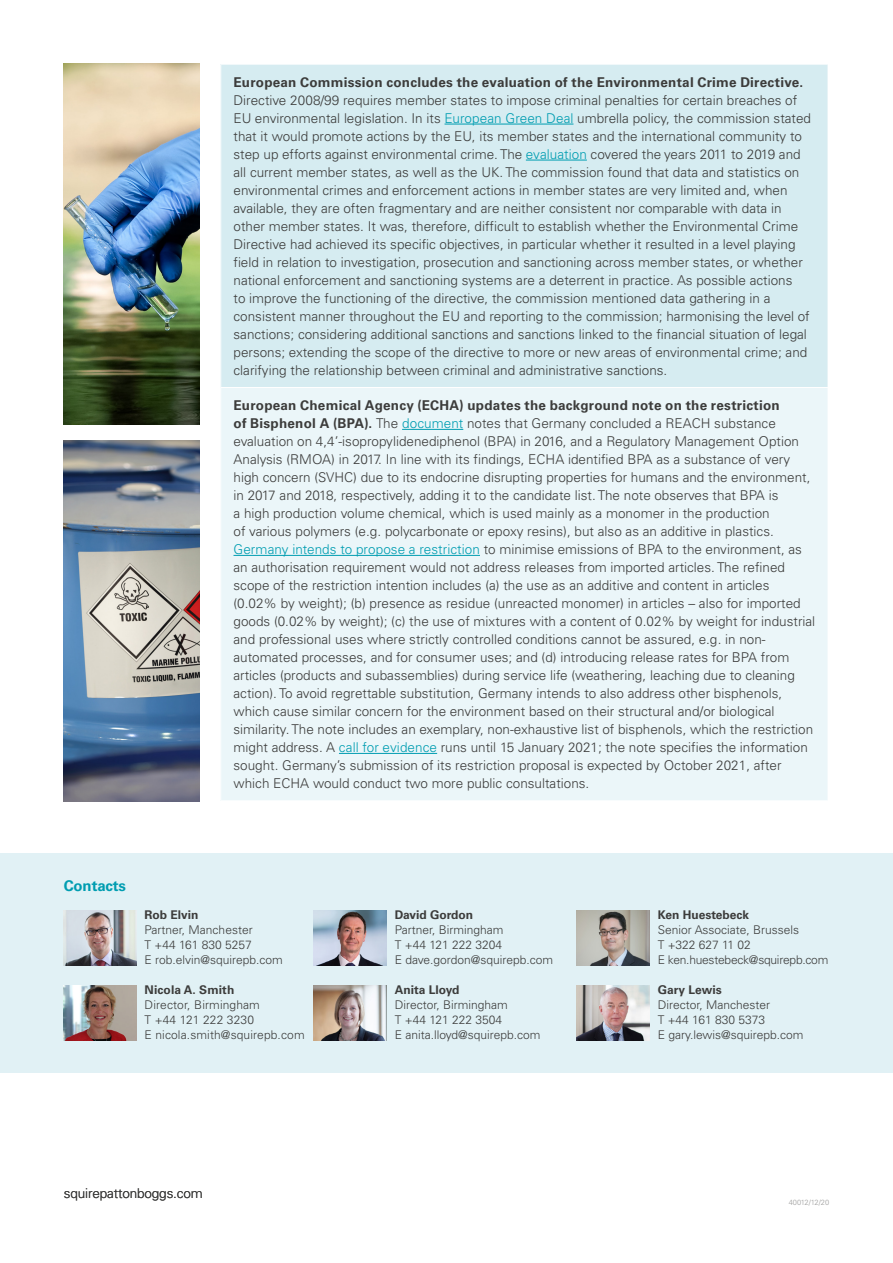
<style>
.page{position:relative;width:893px;height:1263px;background:#fff}
.page>*{position:absolute;margin:0;border:0;box-sizing:border-box;transform-origin:0 0}
.t1{font:700 15px "Univers LTCYR 65";letter-spacing:-.01em;color:#009db1}
.t2{font:300 13.5px/18px "Univers LTCYR 45";color:#3c3c3b}
.t3{font:700 13.5px "Univers LTCYR 65";letter-spacing:.015em;color:#3c3c3b}
.t4{font:300 12px/15px "Univers LTCYR 45";color:#3c3c3b}
.t5{font:700 12px "Univers LTCYR 65";color:#3c3c3b}
.t6{font:300 7.5px "Univers LTCYR 45";letter-spacing:-.025em;color:#9d9d9c}
.s1{color:#009db1}
.s2{font-family:"Univers LTCYR 65";font-weight:700}
</style>
<div class="page">
<div style="left:221px;top:64px;width:607px;height:323px;background:#d6ecf1"></div>
<div style="left:221px;top:387px;width:607px;height:414px;background:#ebf6f9"></div>
<hr style="left:220px;top:64px;width:608px;height:1px;background:#fff">
<hr style="left:220px;top:387px;width:608px;height:1px;background:#fff">
<hr style="left:220px;top:800px;width:608px;height:1px;background:#fff">
<hr style="left:444px;top:124px;width:129px;height:1px;background:#009db1">
<hr style="left:526px;top:160px;width:61px;height:1px;background:#009db1">
<hr style="left:402px;top:429px;width:61px;height:1px;background:#009db1">
<hr style="left:233px;top:555px;width:247px;height:1px;background:#009db1">
<hr style="left:339px;top:753px;width:98px;height:1px;background:#009db1">
<img style="left:64px;top:64px;width:136px;height:360px">
<img style="left:64px;top:441px;width:136px;height:360px">
<div style="left:0;top:853px;width:893px;height:219px;background:#e1f1f5"></div>
<img style="left:64px;top:910px;width:72px;height:56px">
<img style="left:64px;top:985px;width:72px;height:55px">
<img style="left:314px;top:985px;width:72px;height:55px">
<img style="left:314px;top:910px;width:72px;height:56px">
<img style="left:577px;top:910px;width:72px;height:56px">
<img style="left:577px;top:985px;width:72px;height:55px">
<p class="t3" style="left:233px;top:72px;width:571px">European Commission concludes the evaluation of the Environmental Crime Directive.</p>
<p class="t2" style="left:233px;top:91px;width:579px">Directive 2008/99 requires member states to impose criminal penalties for certain breaches of EU environmental legislation. In its <span class="s1">European Green Deal</span> umbrella policy, the commission stated that it would promote actions by the EU, its member states and the international community to step up efforts against environmental crime. The <span class="s1">evaluation</span> covered the years 2011 to 2019 and all current member states, as well as the UK. The commission found that data and statistics on environmental crimes and enforcement actions in member states are very limited and, when available, they are often fragmentary and are neither consistent nor comparable with data in other member states. It was, therefore, difficult to establish whether the Environmental Crime Directive had achieved its specific objectives, in particular whether it resulted in a level playing field in relation to investigation, prosecution and sanctioning across member states, or whether national enforcement and sanctioning systems are a deterrent in practice. As possible actions<br>to improve the functioning of the directive, the commission mentioned data gathering in a consistent manner throughout the EU and reporting to the commission; harmonising the level of sanctions; considering additional sanctions and sanctions linked to the financial situation of legal persons; extending the scope of the directive to more or new areas of environmental crime; and clarifying the relationship between criminal and administrative sanctions.</p>
<p class="t3" style="left:233px;top:396px;width:548px">European Chemical Agency (ECHA) updates the background note on the restriction</p>
<p class="t2" style="left:233px;top:414px;width:583px"><span class="s2">of Bisphenol A (BPA).</span> The <span class="s1">document</span> notes that Germany concluded a REACH substance evaluation on 4,4’-isopropylidenediphenol (BPA) in 2016, and a Regulatory Management Option Analysis (RMOA) in 2017. In line with its findings, ECHA identified BPA as a substance of very high concern (SVHC) due to its endocrine disrupting properties for humans and the environment, in 2017 and 2018, respectively, adding it to the candidate list. The note observes that BPA is<br>a high production volume chemical, which is used mainly as a monomer in the production<br>of various polymers (e.g. polycarbonate or epoxy resins), but also as an additive in plastics.<br><span class="s1">Germany intends to propose a restriction</span> to minimise emissions of BPA to the environment, as an authorisation requirement would not address releases from imported articles. The refined scope of the restriction intention includes (a) the use as an additive and content in articles (0.02% by weight); (b) presence as residue (unreacted monomer) in articles – also for imported goods (0.02% by weight); (c) the use of mixtures with a content of 0.02% by weight for industrial and professional uses where strictly controlled conditions cannot be assured, e.g. in non&shy;automated processes, and for consumer uses; and (d) introducing release rates for BPA from articles (products and subassemblies) during service life (weathering, leaching due to cleaning action). To avoid regrettable substitution, Germany intends to also address other bisphenols, which cause similar concern for the environment based on their structural and/or biological similarity. The note includes an exemplary, non-exhaustive list of bisphenols, which the restriction might address. A <span class="s1">call for evidence</span> runs until 15 January 2021; the note specifies the information sought. Germany’s submission of its restriction proposal is expected by October 2021, after which ECHA would conduct two more public consultations.</p>
<p class="t1" style="left:64px;top:875px;width:64px">Contacts</p>
<p class="t5" style="left:145px;top:906px;width:56px">Rob Elvin</p>
<p class="t4" style="left:145px;top:922px;width:140px">Partner, Manchester<br>T +44 161 830 5257<br>E rob.elvin@squirepb.com</p>
<p class="t5" style="left:145px;top:981px;width:91px">Nicola A. Smith</p>
<p class="t4" style="left:145px;top:997px;width:162px">Director, Birmingham<br>T +44 121 222 3230<br>E nicola.smith@squirepb.com</p>
<p class="t5" style="left:395px;top:906px;width:80px">David Gordon</p>
<p class="t4" style="left:395px;top:922px;width:160px">Partner, Birmingham<br>T +44 121 222 3204<br>E dave.gordon@squirepb.com</p>
<p class="t5" style="left:395px;top:981px;width:66px">Anita Lloyd</p>
<p class="t4" style="left:395px;top:997px;width:147px">Director, Birmingham<br>T +44 121 222 3504<br>E anita.lloyd@squirepb.com</p>
<p class="t5" style="left:658px;top:906px;width:93px">Ken Huestebeck</p>
<p class="t4" style="left:658px;top:922px;width:172px">Senior Associate, Brussels<br>T +322 627 11 02<br>E ken.huestebeck@squirepb.com</p>
<p class="t5" style="left:658px;top:981px;width:66px">Gary Lewis</p>
<p class="t4" style="left:658px;top:997px;width:147px">Director, Manchester<br>T +44 161 830 5373<br>E gary.lewis@squirepb.com</p>
<p class="t2" style="left:64px;top:1184px;width:141px">squirepattonboggs.com</p>
<p class="t6" style="left:789px;top:1197px;width:42px">40012/12/20</p>
</div>
